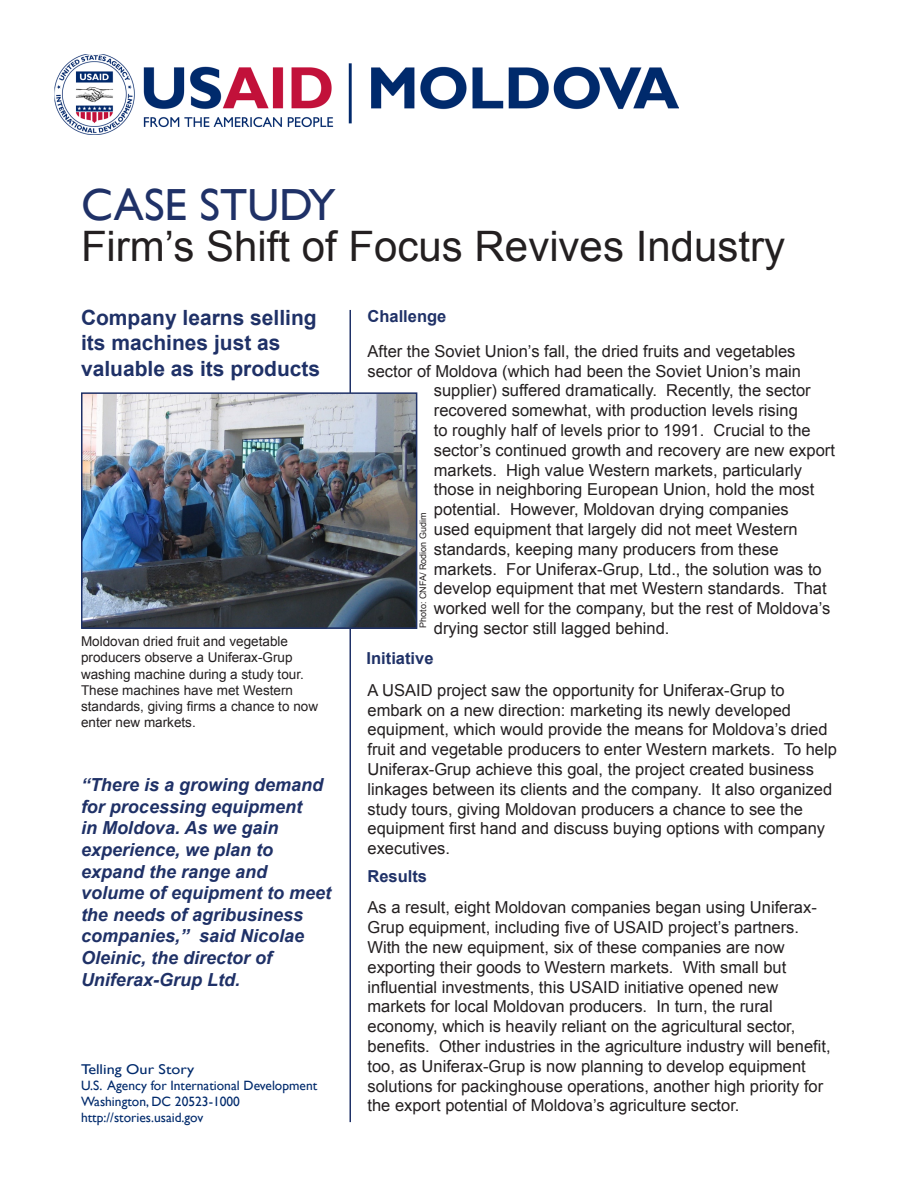
<style>
.page{position:relative;width:918px;height:1188px;background:#fff}
.page>*{position:absolute;margin:0;border:0;box-sizing:border-box;transform-origin:0 0}
.t1{font:45px "Gill Sans";color:#1f3167}
.t2{font:42px "Arial";color:#231f20}
.t3{font:700 21px/25.2px "Arial";color:#1f3167}
.t4{font:italic 700 18px/21.6px "Arial";color:#1f3167}
.t5{font:16.5px/19.8px "Arial";color:#231f20}
.t6{font:700 16.5px "Arial";color:#1f3167}
.t7{font:14.1px "Gill Sans";color:#002a6c;scale:1.14 1}
.t8{font:13.5px/16.2px "Arial";color:#231f20}
.t9{font:13.5px "Gill Sans";color:#002a6c}
.t10{font:9px "Arial";color:#231f20}
</style>
<div class="page">
<hr style="left:350px;top:310px;width:1px;height:812px;background:#1f3167">
<img style="left:84px;top:395px;width:330px;height:231px">
<div style="left:81px;top:392px;width:336px;height:237px;border:2px solid #1f3167"></div>
<img style="left:54px;top:54px;width:625px;height:81px">
<p class="t1" style="left:81px;top:179px;width:256px">CASE STUDY</p>
<p class="t2" style="left:81px;top:218px;width:706px">Firm’s Shift of Focus Revives Industry</p>
<p class="t3" style="left:81px;top:306px;width:241px">Company learns selling its machines just as valuable as its products</p>
<p class="t8" style="left:81px;top:634px;width:239px">Moldovan dried fruit and vegetable producers observe a Uniferax-Grup washing machine during a study tour.<br>These machines have met Western standards, giving firms a chance to now enter new markets.</p>
<p class="t4" style="left:81px;top:775px;width:252px">“There is a growing demand for processing equipment<br>in Moldova. As we gain experience, we plan to expand the range and volume of equipment to meet the needs of agribusiness companies,” said Nicolae<br>Oleinic, the director of<br>Uniferax-Grup Ltd.</p>
<p class="t7" style="left:81px;top:1061px;width:101px">Telling Our Story</p>
<p class="t9" style="left:81px;top:1078px;width:238px">U.S. Agency for International Development</p>
<p class="t9" style="left:81px;top:1094px;width:161px">Washington, DC 20523-1000</p>
<p class="t9" style="left:81px;top:1110px;width:124px">http://stories.usaid.gov</p>
<p class="t6" style="left:368px;top:305px;width:80px">Challenge</p>
<p class="t5" style="left:368px;top:341px;width:430px">After the Soviet Union’s fall, the dried fruits and vegetables</p>
<p class="t5" style="left:368px;top:361px;width:435px">sector of Moldova (which had been the Soviet Union’s main</p>
<p class="t5" style="left:434px;top:381px;width:378px">supplier) suffered dramatically. Recently, the sector</p>
<p class="t5" style="left:434px;top:401px;width:366px">recovered somewhat, with production levels rising</p>
<p class="t5" style="left:434px;top:420px;width:378px">to roughly half of levels prior to 1991. Crucial to the</p>
<p class="t5" style="left:434px;top:440px;width:403px">sector’s continued growth and recovery are new export</p>
<p class="t5" style="left:434px;top:460px;width:370px">markets. High value Western markets, particularly</p>
<p class="t5" style="left:434px;top:480px;width:382px">those in neighboring European Union, hold the most</p>
<p class="t5" style="left:434px;top:500px;width:356px">potential. However, Moldovan drying companies</p>
<p class="t5" style="left:434px;top:519px;width:365px">used equipment that largely did not meet Western</p>
<p class="t5" style="left:434px;top:539px;width:346px">standards, keeping many producers from these</p>
<p class="t5" style="left:434px;top:559px;width:389px">markets. For Uniferax-Grup, Ltd., the solution was to</p>
<p class="t5" style="left:434px;top:579px;width:394px">develop equipment that met Western standards. That</p>
<p class="t5" style="left:434px;top:599px;width:398px">worked well for the company, but the rest of Moldova’s</p>
<p class="t5" style="left:434px;top:618px;width:237px">drying sector still lagged behind.</p>
<p class="t10" style="left:417px;top:628px;width:117px;rotate:-90deg">Photo: CNFA/ Rodion Gudim</p>
<p class="t6" style="left:367px;top:647px;width:68px">Initiative</p>
<p class="t5" style="left:368px;top:680px;width:471px">A USAID project saw the opportunity for Uniferax-Grup to embark on a new direction: marketing its newly developed equipment, which would provide the means for Moldova’s dried fruit and vegetable producers to enter Western markets. To help Uniferax-Grup achieve this goal, the project created business linkages between its clients and the company. It also organized study tours, giving Moldovan producers a chance to see the equipment first hand and discuss buying options with company executives.</p>
<p class="t6" style="left:368px;top:866px;width:61px">Results</p>
<p class="t5" style="left:368px;top:898px;width:465px">As a result, eight Moldovan companies began using Uniferax-Grup equipment, including five of USAID project’s partners.<br>With the new equipment, six of these companies are now exporting their goods to Western markets. With small but influential investments, this USAID initiative opened new markets for local Moldovan producers. In turn, the rural economy, which is heavily reliant on the agricultural sector, benefits. Other industries in the agriculture industry will benefit, too, as Uniferax-Grup is now planning to develop equipment solutions for packinghouse operations, another high priority for the export potential of Moldova’s agriculture sector.</p>
</div>
